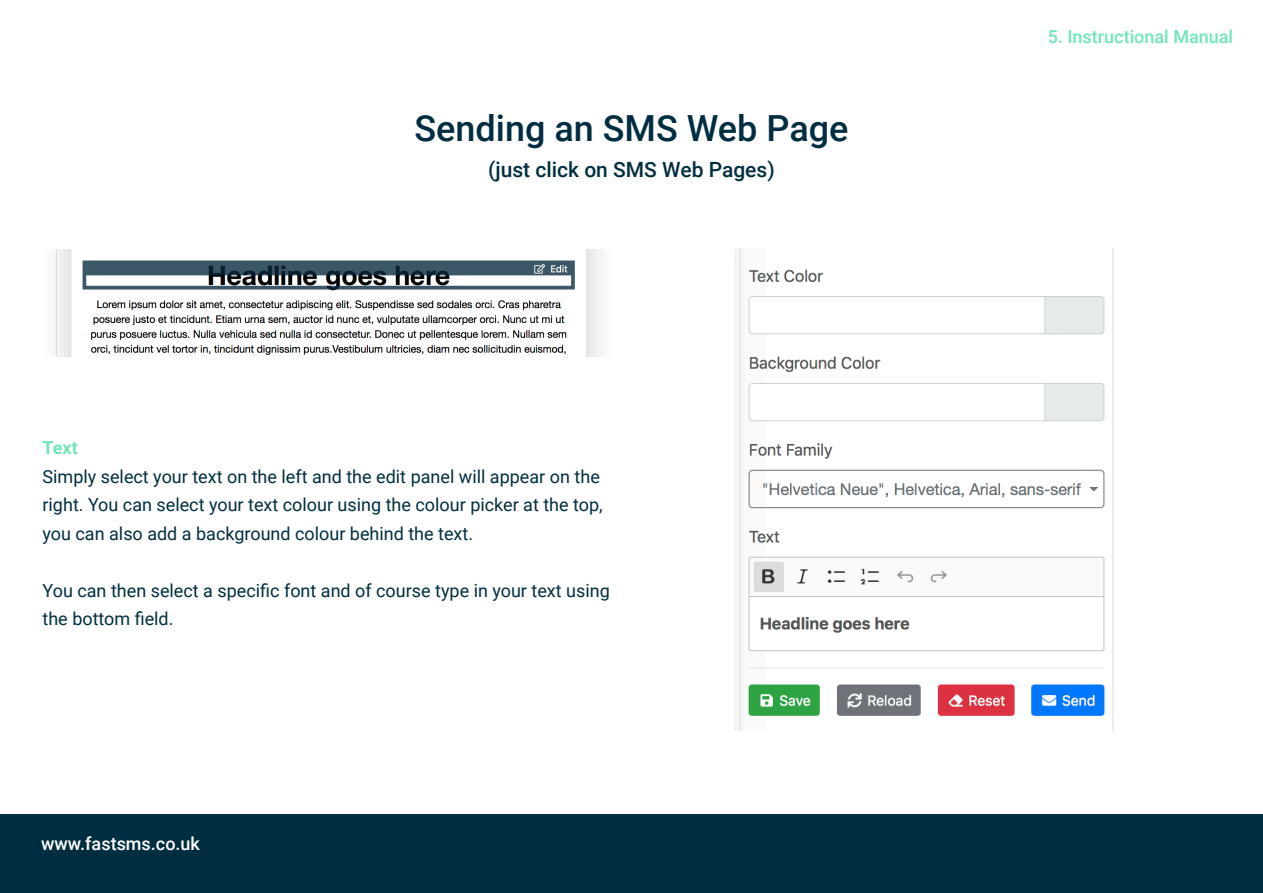
<style>
.page{position:relative;width:1263px;height:893px;background:#fff}
.page>*{position:absolute;margin:0;border:0;box-sizing:border-box;transform-origin:0 0}
.t1{font:500 36px "Roboto";color:#002e40}
.t2{font:500 21px "Roboto";color:#002e40}
.t3{font:18px/28.5px "Roboto";color:#002e40}
.t4{font:500 18px "Roboto";color:#70e6b5}
.t5{font:500 18px "Roboto";color:#fff}
.t6{font:700 18px "Roboto";color:#70e6b5}
</style>
<div class="page">
<div style="left:0;top:814px;width:1263px;height:79px;background:#002e40"></div>
<img style="left:56px;top:249px;width:542px;height:108px">
<img style="left:734px;top:249px;width:380px;height:481px">
<p class="t1" style="left:414px;top:103px;width:436px">Sending an SMS Web Page</p>
<p class="t2" style="left:488px;top:155px;width:288px">(just click on SMS Web Pages)</p>
<p class="t6" style="left:43px;top:435px;width:37px">Text</p>
<p class="t3" style="left:43px;top:461px;width:562px">Simply select your text on the left and the edit panel will appear on the right. You can select your text colour using the colour picker at the top, you can also add a background colour behind the text.</p>
<p class="t3" style="left:43px;top:575px;width:569px">You can then select a specific font and of course type in your text using the bottom field.</p>
<p class="t5" style="left:41px;top:831px;width:160px">www.fastsms.co.uk</p>
<p class="t4" style="left:1048px;top:24px;width:187px">5. Instructional Manual</p>
</div>
